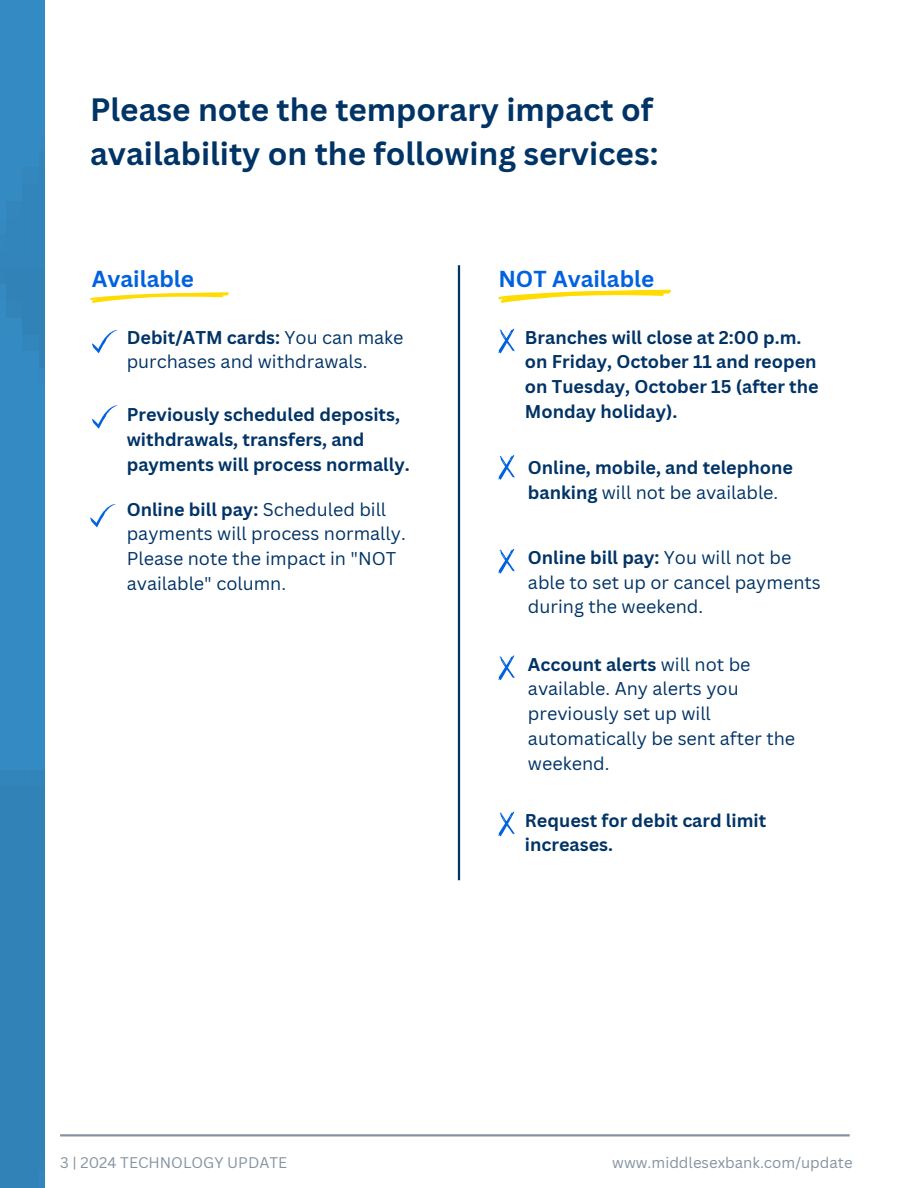
<style>
.page{position:relative;width:918px;height:1188px;background:#fff}
.page>*{position:absolute;margin:0;border:0;box-sizing:border-box;transform-origin:0 0}
.t1{font:700 31.5px/43.8px "Canva Sans";color:#036}
.t2{font:700 22.5px "Canva Sans";color:#0062e0}
.t3{font:18px/24.8px "Canva Sans";color:#036}
.t4{font:700 18px/24.8px "Canva Sans";color:#036}
.t5{font:15px "Canva Sans";color:#8493a2}
.s1{font-weight:700}
.s2{font-weight:400}
</style>
<div class="page">
<hr style="left:458px;top:265px;width:2px;height:615px;background:#036">
<hr style="left:60px;top:1134px;width:790px;height:2px;background:#8493a2">
<svg style="left:92px;top:330px;width:26px;height:23px"></svg>
<svg style="left:498px;top:329px;width:16px;height:24px"></svg>
<svg style="left:498px;top:455px;width:16px;height:25px"></svg>
<svg style="left:498px;top:549px;width:16px;height:25px"></svg>
<svg style="left:92px;top:405px;width:26px;height:24px"></svg>
<img style="left:0;top:0;width:45px;height:1188px">
<svg style="left:498px;top:655px;width:16px;height:25px"></svg>
<svg style="left:498px;top:812px;width:16px;height:24px"></svg>
<svg style="left:90px;top:504px;width:26px;height:23px"></svg>
<svg style="left:90px;top:292px;width:138px;height:11px"></svg>
<svg style="left:498px;top:290px;width:172px;height:13px"></svg>
<p class="t1" style="left:90px;top:87px;width:570px">Please note the temporary impact of availability on the following services:</p>
<h1 class="t2" style="left:92px;top:263px;width:104px">Available</h1>
<h4 class="t3" style="left:127px;top:324px;width:278px"><span class="s1">Debit/ATM cards:</span> You can make purchases and withdrawals.</h4>
<h2 class="t4" style="left:127px;top:402px;width:284px">Previously scheduled deposits, withdrawals, transfers, and payments will process normally.</h2>
<h3 class="t3" style="left:127px;top:496px;width:280px"><span class="s1">Online bill pay:</span> Scheduled bill payments will process normally.<br>Please note the impact in "NOT available" column.</h3>
<h4 class="t2" style="left:498px;top:263px;width:157px">NOT Available</h4>
<p class="t4" style="left:525px;top:324px;width:295px">Branches will close at 2:00 p.m. on Friday, October 11 and reopen on Tuesday, October 15 (after the<br>Monday holiday).</p>
<h3 class="t4" style="left:528px;top:455px;width:266px">Online, mobile, and telephone banking <span class="s2">will not be available.</span></h3>
<p class="t3" style="left:528px;top:545px;width:294px"><span class="s1">Online bill pay:</span> You will not be able to set up or cancel payments during the weekend.</p>
<p class="t3" style="left:528px;top:651px;width:269px"><span class="s1">Account alerts</span> will not be available. Any alerts you previously set up will automatically be sent after the weekend.</p>
<p class="t4" style="left:525px;top:807px;width:243px">Request for debit card limit increases.</p>
<p class="t5" style="left:60px;top:1152px;width:229px">3 | 2024 TECHNOLOGY UPDATE</p>
<h2 class="t5" style="left:612px;top:1152px;width:242px">www.middlesexbank.com/update</h2>
</div>
